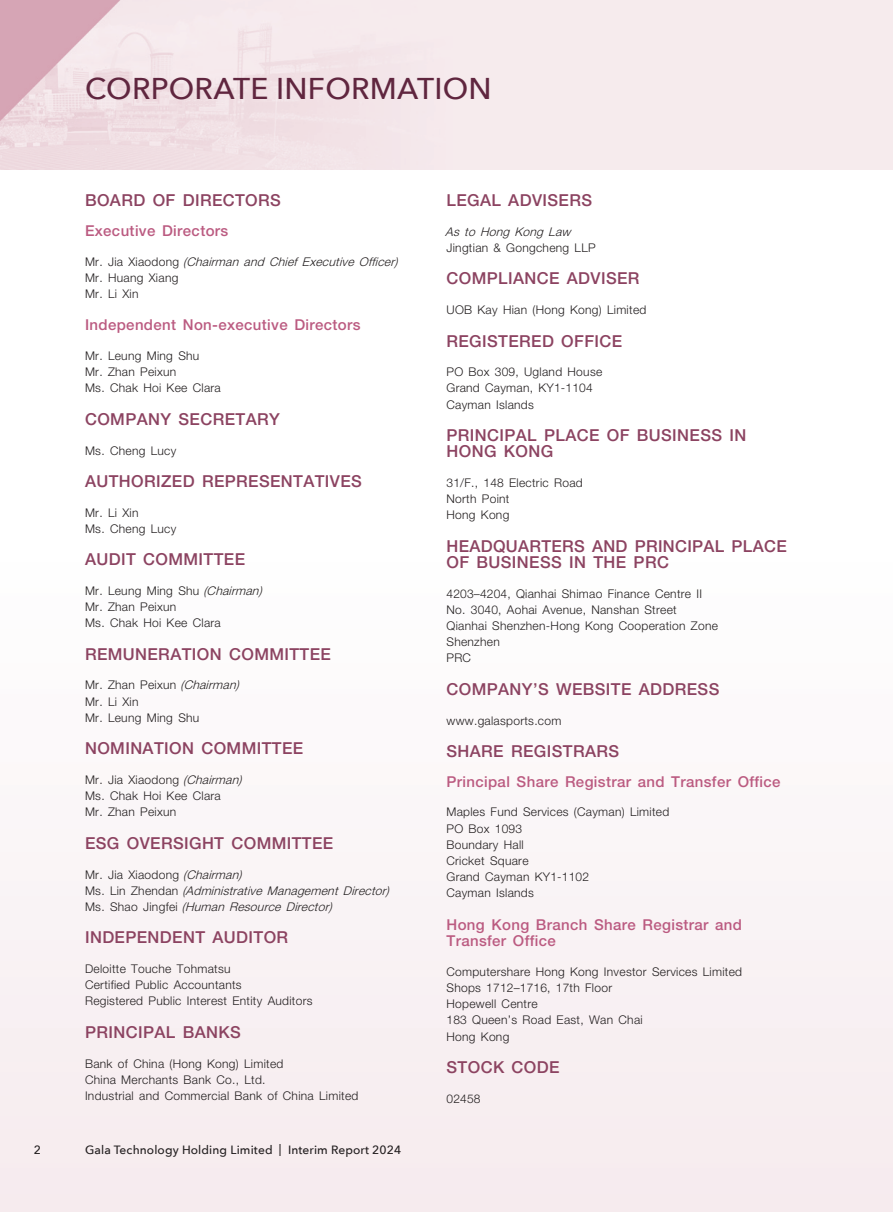
<style>
.page{position:relative;width:893px;height:1212px;background:#fff}
.page>*{position:absolute;margin:0;border:0;box-sizing:border-box;transform-origin:0 0}
.t1{font:500 30px "Avenir Next";letter-spacing:.01em;color:#60263f}
._03_H1{font:500 16.5px/16.2px "Helvetica Neue LT Std";letter-spacing:.025em;color:#8c4361}
._04___H2{font:500 15px/16.2px "Helvetica Neue LT Std";letter-spacing:.025em;color:#bb5b81}
._01_Body_Text{font:300 12px "Helvetica Neue LT Std";letter-spacing:.025em;color:#231f20}
._01_Body_Text-2{font:italic 300 12px "Helvetica Neue LT Std";color:#231f20}
.t2{font:500 12px "Avenir Next";letter-spacing:.01em;color:#231f20}
.s1{font-style:normal}
.s2{font-style:italic}
</style>
<div class="page">
<div style="left:0;top:468px;width:893px;height:744px;background:#faf6f7"></div>
<img style="left:0;top:0;width:893px;height:169px">
<h1 class="t1" style="left:85px;top:63px;width:408px">CORPORATE INFORMATION</h1>
<p class="_03_H1" style="left:85px;top:192px;width:197px">BOARD OF DIRECTORS</p>
<p class="_04___H2" style="left:85px;top:222px;width:145px">Executive Directors</p>
<p class="_01_Body_Text-2" style="left:85px;top:254px;width:314px"><span class="s1">M r . J i a X i a o d o n g</span> (Chairman and Chief Executive Officer)</p>
<p class="_01_Body_Text" style="left:85px;top:270px;width:95px">Mr. Huang Xiang</p>
<p class="_01_Body_Text" style="left:85px;top:286px;width:55px">Mr. Li Xin</p>
<p class="_04___H2" style="left:85px;top:317px;width:277px">Independent Non-executive Directors</p>
<p class="_01_Body_Text" style="left:85px;top:348px;width:116px">Mr. Leung Ming Shu</p>
<p class="_01_Body_Text" style="left:85px;top:365px;width:93px">Mr. Zhan Peixun</p>
<p class="_01_Body_Text" style="left:85px;top:381px;width:137px">Ms. Chak Hoi Kee Clara</p>
<p class="_03_H1" style="left:85px;top:411px;width:196px">COMPANY SECRETARY</p>
<p class="_01_Body_Text" style="left:85px;top:443px;width:93px">Ms. Cheng Lucy</p>
<p class="_03_H1" style="left:85px;top:473px;width:278px">AUTHORIZED REPRESENTATIVES</p>
<p class="_01_Body_Text" style="left:85px;top:505px;width:55px">Mr. Li Xin</p>
<p class="_01_Body_Text" style="left:85px;top:521px;width:93px">Ms. Cheng Lucy</p>
<p class="_03_H1" style="left:85px;top:551px;width:162px">AUDIT COMMITTEE</p>
<p class="_01_Body_Text" style="left:85px;top:583px;width:179px">Mr. Leung Ming Shu <span class="s2">(Chairman)</span></p>
<p class="_01_Body_Text" style="left:85px;top:599px;width:93px">Mr. Zhan Peixun</p>
<p class="_01_Body_Text" style="left:85px;top:616px;width:137px">Ms. Chak Hoi Kee Clara</p>
<p class="_03_H1" style="left:85px;top:646px;width:247px">REMUNERATION COMMITTEE</p>
<p class="_01_Body_Text" style="left:85px;top:678px;width:156px">Mr. Zhan Peixun <span class="s2">(Chairman)</span></p>
<p class="_01_Body_Text" style="left:85px;top:694px;width:55px">Mr. Li Xin</p>
<p class="_01_Body_Text" style="left:85px;top:710px;width:116px">Mr. Leung Ming Shu</p>
<p class="_03_H1" style="left:85px;top:740px;width:220px">NOMINATION COMMITTEE</p>
<p class="_01_Body_Text" style="left:85px;top:772px;width:158px">Mr. Jia Xiaodong <span class="s2">(Chairman)</span></p>
<p class="_01_Body_Text" style="left:85px;top:788px;width:137px">Ms. Chak Hoi Kee Clara</p>
<p class="_01_Body_Text" style="left:85px;top:805px;width:93px">Mr. Zhan Peixun</p>
<p class="_03_H1" style="left:85px;top:835px;width:250px">ESG OVERSIGHT COMMITTEE</p>
<p class="_01_Body_Text" style="left:85px;top:867px;width:158px">Mr. Jia Xiaodong <span class="s2">(Chairman)</span></p>
<p class="_01_Body_Text-2" style="left:85px;top:883px;width:306px"><span class="s1">M s . L i n Z h e n d a n</span> (Administrative Management Director)</p>
<p class="_01_Body_Text-2" style="left:85px;top:899px;width:249px"><span class="s1">M s . S h a o J i n g f e i</span> (Human Resource Director)</p>
<p class="_03_H1" style="left:85px;top:929px;width:205px">INDEPENDENT AUDITOR</p>
<p class="_01_Body_Text" style="left:85px;top:961px;width:147px">Deloitte Touche Tohmatsu</p>
<p class="_01_Body_Text" style="left:85px;top:977px;width:158px">Certified Public Accountants</p>
<p class="_01_Body_Text" style="left:85px;top:994px;width:229px">Registered Public Interest Entity Auditors</p>
<p class="_03_H1" style="left:85px;top:1024px;width:157px">PRINCIPAL BANKS</p>
<p class="_01_Body_Text" style="left:85px;top:1056px;width:200px">Bank of China (Hong Kong) Limited</p>
<p class="_01_Body_Text" style="left:85px;top:1072px;width:182px">China Merchants Bank Co., Ltd.</p>
<p class="_01_Body_Text" style="left:85px;top:1088px;width:275px">Industrial and Commercial Bank of China Limited</p>
<p class="t2" style="left:34px;top:1139px;width:9px">2</p>
<p class="t2" style="left:85px;top:1140px;width:318px">Gala Technology Holding Limited | Interim Report 2024</p>
<p class="_03_H1" style="left:446px;top:192px;width:147px">LEGAL ADVISERS</p>
<p class="_01_Body_Text-2" style="left:445px;top:224px;width:130px">As to Hong Kong Law</p>
<p class="_01_Body_Text" style="left:446px;top:240px;width:151px">Jingtian &amp; Gongcheng LLP</p>
<p class="_03_H1" style="left:446px;top:270px;width:194px">COMPLIANCE ADVISER</p>
<p class="_01_Body_Text" style="left:446px;top:302px;width:201px">UOB Kay Hian (Hong Kong) Limited</p>
<p class="_03_H1" style="left:446px;top:332px;width:177px">REGISTERED OFFICE</p>
<p class="_01_Body_Text" style="left:446px;top:365px;width:157px">PO Box 309, Ugland House</p>
<p class="_01_Body_Text" style="left:446px;top:381px;width:148px">Grand Cayman, KY1-1104</p>
<p class="_01_Body_Text" style="left:446px;top:397px;width:89px">Cayman Islands</p>
<p class="_03_H1" style="left:446px;top:427px;width:301px">PRINCIPAL PLACE OF BUSINESS IN<br>HONG KONG</p>
<p class="_01_Body_Text" style="left:446px;top:475px;width:138px">31/F., 148 Electric Road</p>
<p class="_01_Body_Text" style="left:446px;top:491px;width:64px">North Point</p>
<p class="_01_Body_Text" style="left:446px;top:508px;width:64px">Hong Kong</p>
<p class="_03_H1" style="left:446px;top:538px;width:342px">HEADQUARTERS AND PRINCIPAL PLACE<br>OF BUSINESS IN THE PRC</p>
<p class="_01_Body_Text" style="left:446px;top:586px;width:257px">4203–4204, Qianhai Shimao Finance Centre II</p>
<p class="_01_Body_Text" style="left:446px;top:602px;width:232px">No. 3040, Aohai Avenue, Nanshan Street</p>
<p class="_01_Body_Text" style="left:446px;top:618px;width:273px">Qianhai Shenzhen-Hong Kong Cooperation Zone</p>
<p class="_01_Body_Text" style="left:446px;top:635px;width:55px">Shenzhen</p>
<p class="_01_Body_Text" style="left:446px;top:651px;width:26px">PRC</p>
<p class="_03_H1" style="left:446px;top:681px;width:274px">COMPANY’S WEBSITE ADDRESS</p>
<p class="_01_Body_Text" style="left:446px;top:713px;width:116px">www.galasports.com</p>
<p class="_03_H1" style="left:446px;top:743px;width:174px">SHARE REGISTRARS</p>
<p class="_04___H2" style="left:446px;top:773px;width:336px">Principal Share Registrar and Transfer Office</p>
<p class="_01_Body_Text" style="left:446px;top:805px;width:224px">Maples Fund Services (Cayman) Limited</p>
<p class="_01_Body_Text" style="left:446px;top:821px;width:77px">PO Box 1093</p>
<p class="_01_Body_Text" style="left:446px;top:837px;width:79px">Boundary Hall</p>
<p class="_01_Body_Text" style="left:446px;top:853px;width:84px">Cricket Square</p>
<p class="_01_Body_Text" style="left:446px;top:869px;width:144px">Grand Cayman KY1-1102</p>
<p class="_01_Body_Text" style="left:446px;top:886px;width:89px">Cayman Islands</p>
<p class="_04___H2" style="left:446px;top:916px;width:297px">Hong Kong Branch Share Registrar and<br>Transfer Office</p>
<p class="_01_Body_Text" style="left:446px;top:964px;width:297px">Computershare Hong Kong Investor Services Limited</p>
<p class="_01_Body_Text" style="left:446px;top:980px;width:167px">Shops 1712–1716, 17th Floor</p>
<p class="_01_Body_Text" style="left:446px;top:996px;width:93px">Hopewell Centre</p>
<p class="_01_Body_Text" style="left:446px;top:1013px;width:198px">183 Queen’s Road East, Wan Chai</p>
<p class="_01_Body_Text" style="left:446px;top:1029px;width:64px">Hong Kong</p>
<p class="_03_H1" style="left:446px;top:1059px;width:115px">STOCK CODE</p>
<p class="_01_Body_Text" style="left:446px;top:1091px;width:36px">02458</p>
</div>
